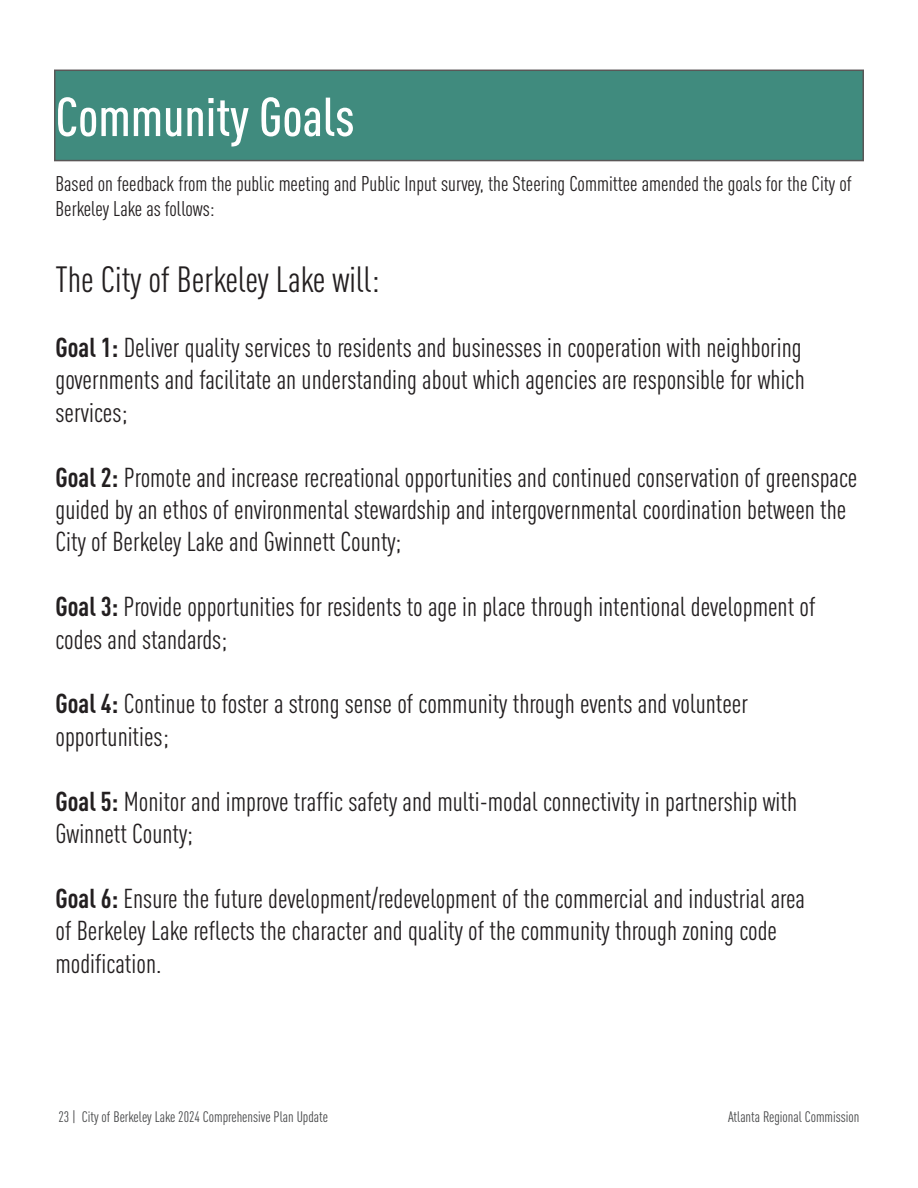
<style>
.page{position:relative;width:918px;height:1188px;background:#fff}
.page>*{position:absolute;margin:0;border:0;box-sizing:border-box;transform-origin:0 0}
.t1{font:500 condensed 54px "DIN Pro";color:#fff}
.t2{font:condensed 36px "DIN Pro";color:#231f20}
.t3{font:condensed 27px/32.4px "DIN Pro";color:#231f20}
.t4{font:condensed 21px/25.2px "DIN Pro";color:#231f20}
.t5{font:condensed 15px "DIN Pro";color:#464748}
.s1{font-weight:700}
</style>
<div class="page">
<div style="left:55px;top:70px;width:808px;height:91px;background:#408b7e"></div>
<div style="left:54px;top:70px;width:810px;height:91px;border:2px solid #231f20"></div>
<h1 class="t1" style="left:56px;top:78px;width:301px">Community Goals</h1>
<p class="t4" style="left:56px;top:169px;width:798px">Based on feedback from the public meeting and Public Input survey, the Steering Committee amended the goals for the City of<br>Berkeley Lake as follows:</p>
<p class="t2" style="left:56px;top:254px;width:326px">The City of Berkeley Lake will:</p>
<p class="t3" style="left:56px;top:330px;width:751px;text-align:justify"><span class="s1">Goal 1:</span> Deliver quality services to residents and businesses in cooperation with neighboring governments and facilitate an understanding about which agencies are responsible for which services;</p>
<p class="t3" style="left:56px;top:459px;width:803px"><span class="s1">Goal 2:</span> Promote and increase recreational opportunities and continued conservation of greenspace guided by an ethos of environmental stewardship and intergovernmental coordination between the<br>City of Berkeley Lake and Gwinnett County;</p>
<p class="t3" style="left:56px;top:589px;width:762px"><span class="s1">Goal 3:</span> Provide opportunities for residents to age in place through intentional development of codes and standards;</p>
<p class="t3" style="left:56px;top:686px;width:694px"><span class="s1">Goal 4:</span> Continue to foster a strong sense of community through events and volunteer opportunities;</p>
<p class="t3" style="left:56px;top:783px;width:743px"><span class="s1">Goal 5:</span> Monitor and improve traffic safety and multi-modal connectivity in partnership with<br>Gwinnett County;</p>
<p class="t3" style="left:56px;top:880px;width:751px"><span class="s1">Goal 6:</span> Ensure the future development/redevelopment of the commercial and industrial area of Berkeley Lake reflects the character and quality of the community through zoning code modification.</p>
<p class="t5" style="left:58px;top:1106px;width:271px">23 | City of Berkeley Lake 2024 Comprehensive Plan Update</p>
<p class="t5" style="left:728px;top:1106px;width:133px">Atlanta Regional Commission</p>
</div>
